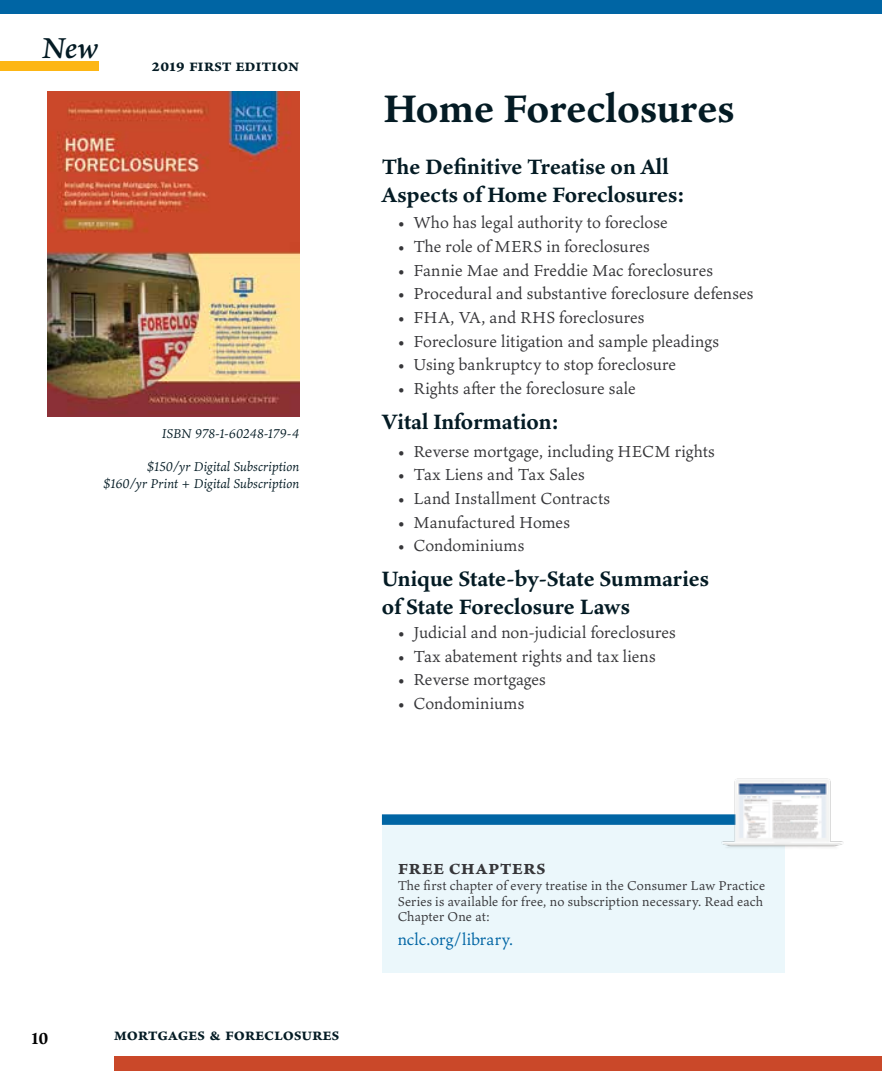
<style>
.page{position:relative;width:882px;height:1071px;background:#fff}
.page>*{position:absolute;margin:0;border:0;box-sizing:border-box;transform-origin:0 0}
.t1{font:700 42px "Ten Oldstyle";letter-spacing:-.005em;color:#041b24}
.t2{font:italic 600 31.5px "Ten Oldstyle";color:#041b24}
.t3{font:700 22.75px/27.3px "Ten Oldstyle";color:#041b24}
.t4{font:700 21px "Ten Oldstyle";letter-spacing:.035em;color:#363639}
.t5{font:17.5px "Ten Oldstyle";color:#363639}
.t6{font:700 17.5px "Ten Oldstyle";letter-spacing:-.01em;color:#041b24}
.t7{font:17.5px "Ten Oldstyle";color:#0065a4}
.t8{font:700 17.5px "Ten Oldstyle";color:#000}
.t9{font:14px/15.8px "Ten Oldstyle";letter-spacing:.015em;color:#363639}
.t10{font:italic 14px/16.8px "Ten Oldstyle";color:#041b24;text-align:right}
</style>
<div class="page">
<div style="left:0;top:0;width:882px;height:14px;background:#0065a4"></div>
<div style="left:114px;top:1056px;width:768px;height:15px;background:#ca4829"></div>
<div style="left:0;top:61px;width:98px;height:10px;background:#fdb615"></div>
<div style="left:382px;top:825px;width:402px;height:147px;background:#ebf7fb"></div>
<div style="left:382px;top:814px;width:402px;height:11px;background:#0065a4"></div>
<img style="left:705px;top:778px;width:138px;height:89px">
<img style="left:47px;top:91px;width:252px;height:326px">
<h2 class="t2" style="left:42px;top:26px;width:58px">New</h2>
<p class="t6" style="left:152px;top:53px;width:47px">2019 FIRS</p>
<p class="t6" style="left:222px;top:53px;width:78px">T Edition</p>
<p class="t10" style="left:162px;top:424px;width:139px">ISBN 978-1-60248-179-4</p>
<p class="t10" style="left:104px;top:458px;width:197px">$150/yr Digital Subscription $160/yr Print + Digital Subscription</p>
<h1 class="t1" style="left:383px;top:78px;width:353px">Home Foreclosures</h1>
<h3 class="t3" style="left:382px;top:153px;width:304px">The Definitive Treatise on All<br>Aspects of Home Foreclosures:</h3>
<p class="t5" style="left:398px;top:211px;width:272px">• Who has legal authority to foreclose</p>
<p class="t5" style="left:398px;top:234px;width:254px">• The role of MERS in foreclosures</p>
<p class="t5" style="left:398px;top:258px;width:317px">• Fannie Mae and Freddie Mac foreclosures</p>
<p class="t5" style="left:398px;top:281px;width:357px">• Procedural and substantive foreclosure defenses</p>
<p class="t5" style="left:398px;top:305px;width:248px">• FHA, VA, and RHS foreclosures</p>
<p class="t5" style="left:398px;top:329px;width:323px">• Foreclosure litigation and sample pleadings</p>
<p class="t5" style="left:398px;top:352px;width:280px">• Using bankruptcy to stop foreclosure</p>
<p class="t5" style="left:398px;top:376px;width:240px">• Rights after the foreclosure sale</p>
<h3 class="t3" style="left:382px;top:407px;width:178px">Vital Information:</h3>
<p class="t5" style="left:398px;top:439px;width:319px">• Reverse mortgage, including HECM rights</p>
<p class="t5" style="left:398px;top:463px;width:189px">• Tax Liens and Tax Sales</p>
<p class="t5" style="left:398px;top:486px;width:214px">• Land Installment Contracts</p>
<p class="t5" style="left:398px;top:510px;width:174px">• Manufactured Homes</p>
<p class="t5" style="left:398px;top:533px;width:128px">• Condominiums</p>
<h3 class="t3" style="left:382px;top:565px;width:329px">Unique State-by-State Summaries of State Foreclosure Laws</h3>
<p class="t5" style="left:398px;top:620px;width:280px">• Judicial and non-judicial foreclosures</p>
<p class="t5" style="left:398px;top:644px;width:260px">• Tax abatement rights and tax liens</p>
<p class="t5" style="left:398px;top:667px;width:150px">• Reverse mortgages</p>
<p class="t5" style="left:398px;top:691px;width:128px">• Condominiums</p>
<p class="t8" style="left:32px;top:1025px;width:18px">10</p>
<p class="t6" style="left:114px;top:1021px;width:227px">Mortgages &amp; Foreclosures</p>
<p class="t4" style="left:398px;top:852px;width:150px">Free chapters</p>
<p class="t9" style="left:398px;top:877px;width:369px">The first chapter of every treatise in the Consumer Law Practice<br>Series is available for free, no subscription necessary. Read each<br>Chapter One at:</p>
<p class="t7" style="left:398px;top:927px;width:117px">nclc.org/library.</p>
</div>
